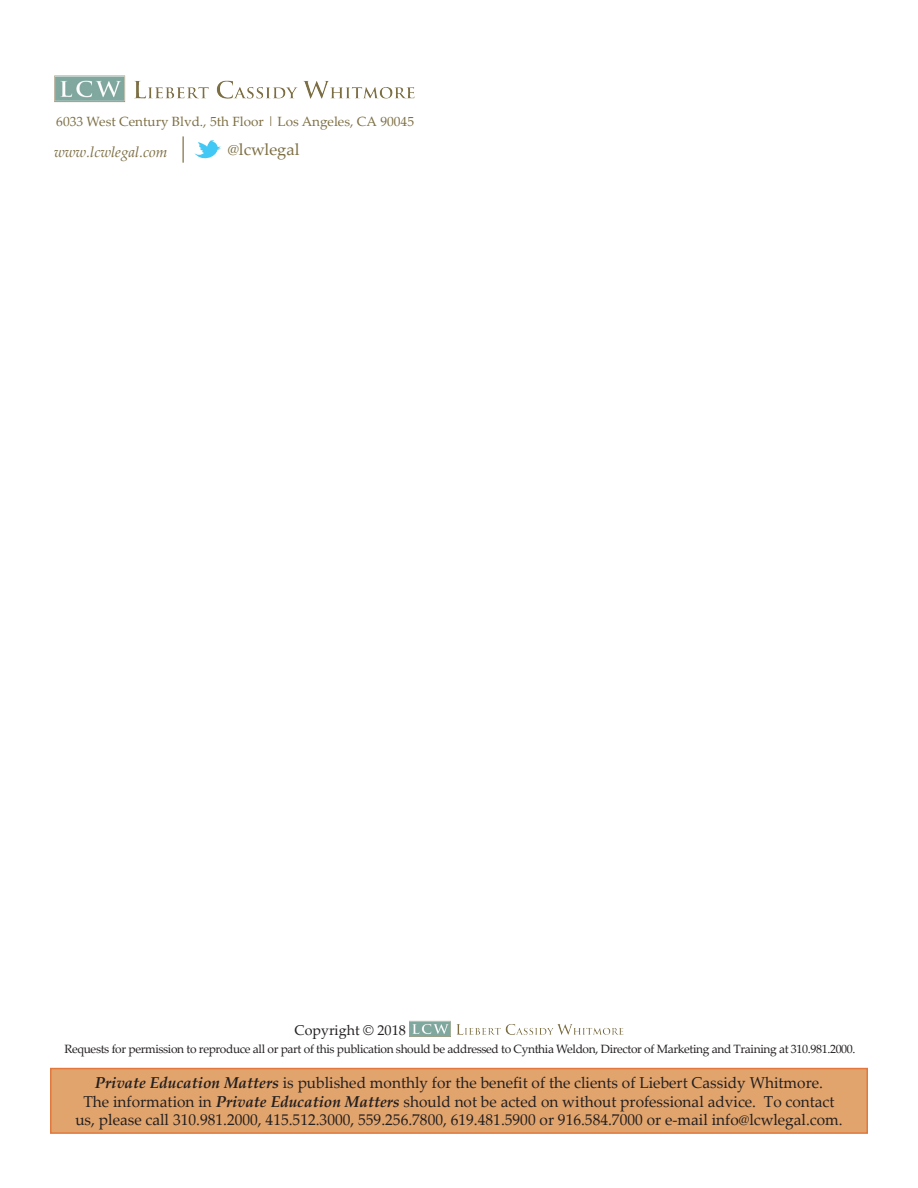
<style>
.page{position:relative;width:918px;height:1188px;background:#fff}
.page>*{position:absolute;margin:0;border:0;box-sizing:border-box;transform-origin:0 0}
.t1{font:16.5px "Palatino Linotype";color:#7e7045}
.t2{font:15.75px/18.9px "Palatino Linotype";color:#231f20;text-align:center}
.t3{font:italic 15px "Palatino Linotype";color:#7e7045}
.t4{font:14.25px "Palatino Linotype";color:#231f20}
.t5{font:13.35px "Palatino Linotype";color:#7e7045}
.t6{font:12px "Palatino Linotype";letter-spacing:-.03em;color:#231f20}
.s1{font-weight:700;font-style:italic}
</style>
<div class="page">
<div style="left:51px;top:1069px;width:816px;height:64px;background:#e1a46d"></div>
<div style="left:50px;top:1068px;width:818px;height:66px;border:2px solid #e1783d"></div>
<img style="left:409px;top:1020px;width:215px;height:17px">
<img style="left:54px;top:75px;width:361px;height:28px">
<svg style="left:194px;top:140px;width:27px;height:18px"></svg>
<svg style="left:183px;top:136px;width:1px;height:27px"></svg>
<p class="t5" style="left:56px;top:112px;width:359px">6033 West Century Blvd., 5th Floor | Los Angeles, CA 90045</p>
<p class="t3" style="left:54px;top:142px;width:115px">www.lcwlegal.com</p>
<p class="t1" style="left:228px;top:138px;width:73px">@lcwlegal</p>
<p class="t4" style="left:295px;top:1020px;width:113px">Copyright © 2018</p>
<p class="t6" style="left:64px;top:1040px;width:793px">Requests for permission to reproduce all or part of this publication should be addressed to Cynthia Weldon, Director of Marketing and Training at 310.981.2000.</p>
<p class="t2" style="left:75px;top:1072px;width:769px"><span class="s1">Private Education Matters</span> is published monthly for the benefit of the clients of Liebert Cassidy Whitmore.<br>The information in <span class="s1">Private Education Matters</span> should not be acted on without professional advice. To contact us, please call 310.981.2000, 415.512.3000, 559.256.7800, 619.481.5900 or 916.584.7000 or e-mail info@lcwlegal.com.</p>
</div>
